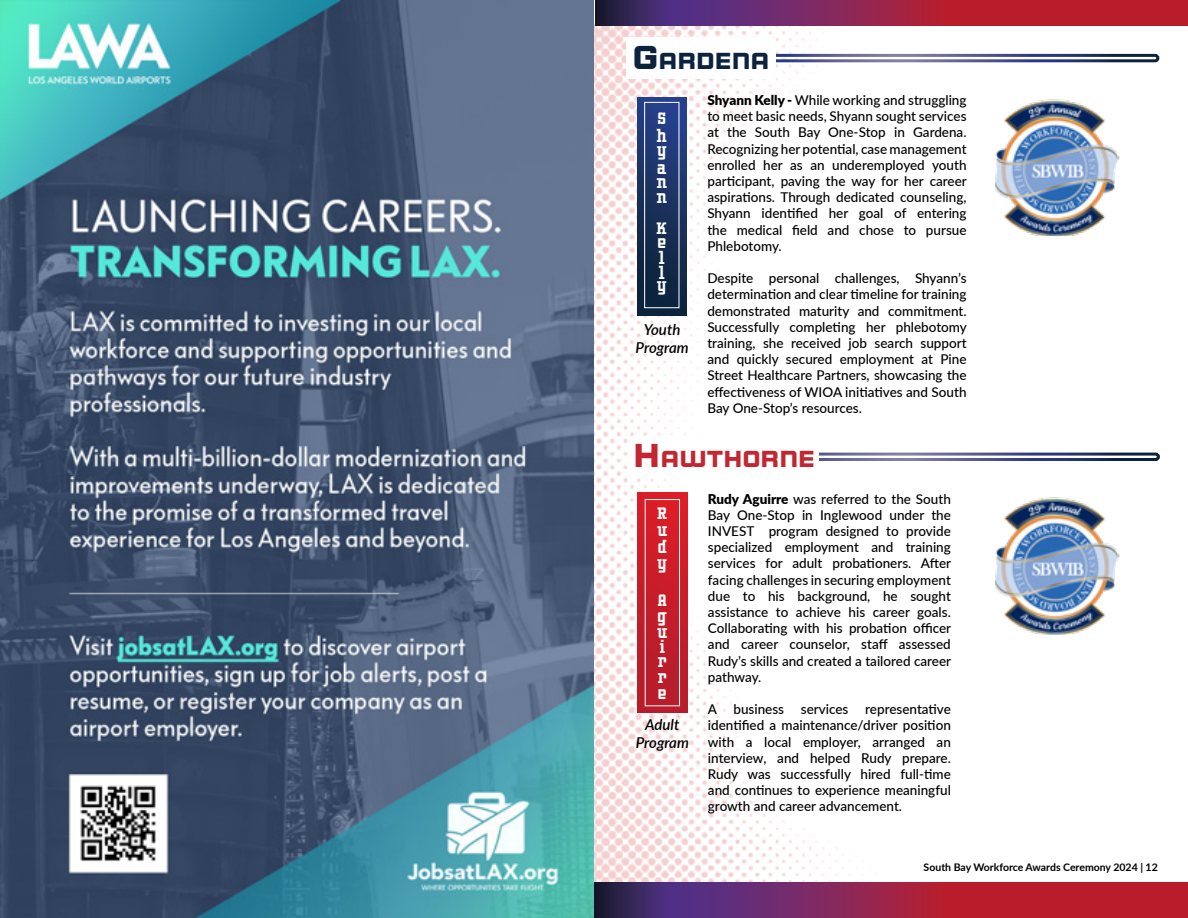
<style>
.page{position:relative;width:1188px;height:918px;background:#fff}
.page>*{position:absolute;margin:0;border:0;box-sizing:border-box;transform-origin:0 0}
.t1{font:700 23.1px "Sporty Pro";color:#c22731}
.t2{font:700 23.1px "Sporty Pro";color:#0b233d}
.t3{font:18px/16.8px "Kegger";color:#fff}
.t4{font:italic 600 15px/18px "Lato";color:#000;text-align:center}
.t5{font:500 13.5px/16.2px "Lato";color:#000;text-align:justify}
.t6{font:700 10.5px "Lato";color:#000}
.s1{font-size:33px}
.s2{font-weight:900}
</style>
<div class="page">
<img style="left:594px;top:25px;width:364px;height:857px">
<svg style="left:595px;top:0;width:593px;height:25px"></svg>
<div style="left:637px;top:54px;width:522px;height:8px;border:3px solid #fff;border-radius:3px"></div>
<div style="left:626px;top:38px;width:150px;height:41px;background:#fff"></div>
<svg style="left:637px;top:97px;width:50px;height:218px"></svg>
<div style="left:644px;top:102px;width:35px;height:206px;border:1px solid #fff"></div>
<img style="left:995px;top:99px;width:124px;height:137px">
<div style="left:638px;top:453px;width:522px;height:8px;border:3px solid #fff;border-radius:3px"></div>
<div style="left:630px;top:436px;width:188px;height:41px;background:#fff"></div>
<svg style="left:638px;top:493px;width:49px;height:219px"></svg>
<div style="left:645px;top:499px;width:35px;height:207px;border:1px solid #fff"></div>
<img style="left:995px;top:497px;width:124px;height:138px">
<img style="left:0;top:0;width:594px;height:918px">
<svg style="left:594px;top:882px;width:594px;height:36px"></svg>
<h1 class="t2" style="left:632px;top:44px;width:139px"><span class="s1">G</span>ARDENA</h1>
<h2 class="t3" style="left:657px;top:109px;width:12px;line-height:17.7px">S h</h2>
<h2 class="t3" style="left:657px;top:141px;width:12px;line-height:18.1px">y a</h2>
<h2 class="t3" style="left:656px;top:175px;width:12px;line-height:14.9px">n n</h2>
<h2 class="t3" style="left:657px;top:222px;width:12px;line-height:13.8px">K e</h2>
<h2 class="t3" style="left:658px;top:251px;width:8px;line-height:14.9px">l l</h2>
<h2 class="t3" style="left:657px;top:277px;width:12px">y</h2>
<p class="t4" style="left:636px;top:320px;width:55px">Youth<br>Program</p>
<p class="t5" style="left:707px;top:91px;width:261px"><span class="s2">Shyann Kelly -</span> While working and struggling to meet basic needs, Shyann sought services at the South Bay One-Stop in Gardena.<br>Recognizing her potential, case management enrolled her as an underemployed youth participant, paving the way for her career aspirations. Through dedicated counseling, Shyann identified her goal of entering the medical field and chose to pursue Phlebotomy.</p>
<p class="t5" style="left:707px;top:270px;width:261px">Despite personal challenges, Shyann’s determination and clear timeline for training demonstrated maturity and commitment.<br>Successfully completing her phlebotomy training, she received job search support and quickly secured employment at Pine Street Healthcare Partners, showcasing the effectiveness of WIOA initiatives and South Bay One-Stop’s resources.</p>
<h1 class="t1" style="left:633px;top:442px;width:180px"><span class="s1">H</span> AWTHORNE</h1>
<h2 class="t3" style="left:657px;top:505px;width:12px;text-align:justify">R u d y</h2>
<h2 class="t3" style="left:657px;top:592px;width:12px;text-align:justify">A g u</h2>
<h2 class="t3" style="left:658px;top:640px;width:11px;line-height:15.1px;text-align:justify">i r r e</h2>
<p class="t4" style="left:636px;top:715px;width:55px">Adult<br>Program</p>
<p class="t5" style="left:708px;top:490px;width:245px"><span class="s2">Rudy Aguirre</span> was referred to the South Bay One-Stop in Inglewood under the INVEST program designed to provide specialized employment and training services for adult probationers. After facing challenges in securing employment due to his background, he sought assistance to achieve his career goals.<br>Collaborating with his probation officer and career counselor, staff assessed Rudy’s skills and created a tailored career pathway.</p>
<p class="t5" style="left:708px;top:701px;width:244px">A business services representative identified a maintenance/driver position with a local employer, arranged an interview, and helped Rudy prepare.<br>Rudy was successfully hired full-time and continues to experience meaningful growth and career advancement.</p>
<p class="t6" style="left:924px;top:859px;width:236px">South Bay Workforce Awards Ceremony 2024 | 12</p>
</div>
